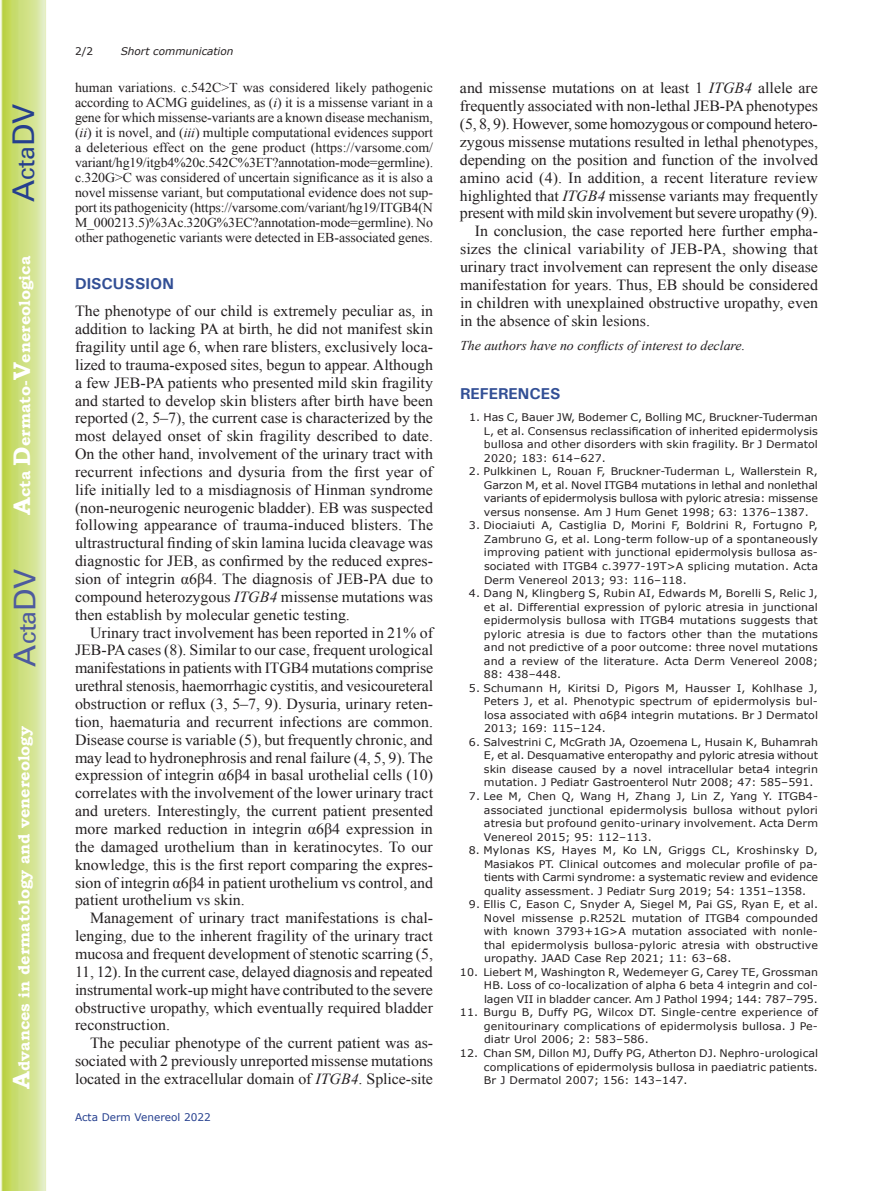
<style>
.page{position:relative;width:893px;height:1191px;background:#fff}
.page>*{position:absolute;margin:0;border:0;box-sizing:border-box;transform-origin:0 0}
.t1{font:30px "Univers";color:#4d5a9e}
.t2{font:30px "Univers";color:#253f8e}
.t3{font:700 15.75px "Bookman Old Style";color:#fff}
.t4{font:700 15.75px "Univers";color:#324f95}
.t5{font:15.45px/17.9px "Times New Roman";color:#231f20;text-align:justify}
.t6{font:13.5px/15px "Times New Roman";letter-spacing:-.005em;color:#231f20;text-align:justify}
.t7{font:italic 13.5px "Times New Roman";color:#231f20}
.t8{font:10.5px/13.5px "Verdana";letter-spacing:.01em;color:#231f20;text-align:justify;scale:1.05 1}
.t9{font:10.5px "Verdana";color:#253f8e}
.t10{font:italic 10.5px "Verdana";color:#231f20}
.t11{font:10.5px "Verdana";letter-spacing:.01em;color:#231f20}
.s1{font-size:24px}
.s2{font-style:italic}
</style>
<div class="page">
<svg style="left:1px;top:0;width:45px;height:1191px;background:#cfe084"></svg>
<h1 class="t2" style="left:6px;top:202px;width:100px;rotate:-90deg">A<span class="s1">cta</span>DV</h1>
<p class="t3" style="left:15px;top:515px;width:260px;rotate:-90deg"><span class="s1">A</span>cta <span class="s1">D</span>ermato-<span class="s1">V</span>enereologica</p>
<h1 class="t1" style="left:7px;top:666px;width:100px;rotate:-90deg">A<span class="s1">cta</span>DV</h1>
<p class="t3" style="left:15px;top:1088px;width:364px;rotate:-90deg"><span class="s1">A</span>dvances in dermatology and venereology</p>
<p class="t11" style="left:75px;top:44px;width:20px">2/2</p>
<p class="t10" style="left:121px;top:44px;width:114px">Short communication</p>
<p class="t6" style="left:75px;top:80px;width:360px">human variations. c.542C&gt;T was considered likely pathogenic according to ACMG guidelines, as (<span class="s2">i</span>) it is a missense variant in a gene for which missense-variants are a known disease mechanism, (<span class="s2">ii</span>) it is novel, and (<span class="s2">iii</span>) multiple computational evidences support a deleterious effect on the gene product (https://varsome.com/ variant/hg19/itgb4%20c.542C%3ET?annotation-mode=germline). c.320G&gt;C was considered of uncertain significance as it is also a novel missense variant, but computational evidence does not sup&shy;port its pathogenicity (https://varsome.com/variant/hg19/ITGB4(N M_000213.5)%3Ac.320G%3EC?annotation-mode=germline). No other pathogenetic variants were detected in EB-associated genes.</p>
<p class="t4" style="left:75px;top:274px;width:100px">DISCUSSION</p>
<p class="t5" style="left:75px;top:302px;width:360px">The phenotype of our child is extremely peculiar as, in addition to lacking PA at birth, he did not manifest skin fragility until age 6, when rare blisters, exclusively loca&shy;lized to trauma-exposed sites, begun to appear. Although a few JEB-PA patients who presented mild skin fragility and started to develop skin blisters after birth have been reported (2, 5–7), the current case is characterized by the most delayed onset of skin fragility described to date.<br>On the other hand, involvement of the urinary tract with recurrent infections and dysuria from the first year of life initially led to a misdiagnosis of Hinman syndrome (non-neurogenic neurogenic bladder). EB was suspected following appearance of trauma-induced blisters. The ultrastructural finding of skin lamina lucida cleavage was diagnostic for JEB, as confirmed by the reduced expres&shy;sion of integrin α6β4. The diagnosis of JEB-PA due to compound heterozygous <span class="s2">ITGB4</span> missense mutations was then establish by molecular genetic testing.</p>
<p class="t5" style="left:75px;top:623px;width:360px;text-indent:15px">Urinary tract involvement has been reported in 21% of JEB-PA cases (8). Similar to our case, frequent urological manifestations in patients with ITGB4 mutations comprise urethral stenosis, haemorrhagic cystitis, and vesicoureteral obstruction or reflux (3, 5–7, 9). Dysuria, urinary reten&shy;tion, haematuria and recurrent infections are common.<br>Disease course is variable (5), but frequently chronic, and may lead to hydronephrosis and renal failure (4, 5, 9). The expression of integrin α6β4 in basal urothelial cells (10) correlates with the involvement of the lower urinary tract and ureters. Interestingly, the current patient presented more marked reduction in integrin α6β4 expression in the damaged urothelium than in keratinocytes. To our knowledge, this is the first report comparing the expres&shy;sion of integrin α6β4 in patient urothelium vs control, and patient urothelium vs skin.</p>
<p class="t5" style="left:75px;top:909px;width:360px;text-indent:15px">Management of urinary tract manifestations is chal&shy;lenging, due to the inherent fragility of the urinary tract mucosa and frequent development of stenotic scarring (5, 11, 12). In the current case, delayed diagnosis and repeated instrumental work-up might have contributed to the severe obstructive uropathy, which eventually required bladder reconstruction.</p>
<p class="t5" style="left:75px;top:1034px;width:360px;text-indent:15px">The peculiar phenotype of the current patient was as&shy;sociated with 2 previously unreported missense mutations located in the extracellular domain of <span class="s2">ITGB4</span>. Splice-site</p>
<p class="t9" style="left:75px;top:1110px;width:137px">Acta Derm Venereol 2022</p>
<p class="t5" style="left:460px;top:79px;width:359px">and missense mutations on at least 1 <span class="s2">ITGB4</span> allele are</p>
<p class="t5" style="left:460px;top:97px;width:359px">frequently associated with non-lethal JEB-PA phenotypes</p>
<p class="t5" style="left:460px;top:115px;width:358px">(5, 8, 9). However, some homozygous or compound hetero-</p>
<p class="t5" style="left:460px;top:133px;width:359px">zygous missense mutations resulted in lethal phenotypes,</p>
<p class="t5" style="left:460px;top:150px;width:359px">depending on the position and function of the involved</p>
<p class="t5" style="left:460px;top:168px;width:359px">amino acid (4). In addition, a recent literature review</p>
<p class="t5" style="left:460px;top:186px;width:360px">highlighted that <span class="s2">ITGB4</span> missense variants may frequently</p>
<p class="t5" style="left:460px;top:204px;width:359px">present with mild skin involvement but severe uropathy (9).</p>
<p class="t5" style="left:475px;top:222px;width:344px">In conclusion, the case reported here further empha-</p>
<p class="t5" style="left:460px;top:240px;width:359px">sizes the clinical variability of JEB-PA, showing that</p>
<p class="t5" style="left:460px;top:258px;width:359px">urinary tract involvement can represent the only disease</p>
<p class="t5" style="left:460px;top:276px;width:359px">manifestation for years. Thus, EB should be considered</p>
<p class="t5" style="left:460px;top:293px;width:360px">in children with unexplained obstructive uropathy, even</p>
<p class="t5" style="left:460px;top:311px;width:192px">in the absence of skin lesions.</p>
<p class="t7" style="left:460px;top:336px;width:287px">The authors have no conflicts of interest to declare.</p>
<p class="t4" style="left:460px;top:383px;width:102px">REFERENCES</p>
<p class="t8" style="left:484px;top:411px;width:320px;text-indent:-15px">1. Has C, Bauer JW, Bodemer C, Bolling MC, Bruckner-Tuderman L, et al. Consensus reclassification of inherited epidermolysis bullosa and other disorders with skin fragility. Br J Dermatol 2020; 183: 614–627.</p>
<p class="t8" style="left:484px;top:465px;width:320px;text-indent:-15px">2. Pulkkinen L, Rouan F, Bruckner-Tuderman L, Wallerstein R, Garzon M, et al. Novel ITGB4 mutations in lethal and nonlethal variants of epidermolysis bullosa with pyloric atresia: missense versus nonsense. Am J Hum Genet 1998; 63: 1376–1387.</p>
<p class="t8" style="left:484px;top:519px;width:320px;text-indent:-15px">3. Diociaiuti A, Castiglia D, Morini F, Boldrini R, Fortugno P, Zambruno G, et al. Long-term follow-up of a spontaneously improving patient with junctional epidermolysis bullosa as&shy;sociated with ITGB4 c.3977-19T&gt;A splicing mutation. Acta Derm Venereol 2013; 93: 116–118.</p>
<p class="t8" style="left:484px;top:586px;width:320px;text-indent:-15px">4. Dang N, Klingberg S, Rubin AI, Edwards M, Borelli S, Relic J, et al. Differential expression of pyloric atresia in junctional epidermolysis bullosa with ITGB4 mutations suggests that pyloric atresia is due to factors other than the mutations and not predictive of a poor outcome: three novel mutations and a review of the literature. Acta Derm Venereol 2008; 88: 438–448.</p>
<p class="t8" style="left:484px;top:681px;width:320px;text-indent:-15px">5. Schumann H, Kiritsi D, Pigors M, Hausser I, Kohlhase J, Peters J, et al. Phenotypic spectrum of epidermolysis bul&shy;losa associated with α6β4 integrin mutations. Br J Dermatol 2013; 169: 115–124.</p>
<p class="t8" style="left:484px;top:735px;width:320px;text-indent:-15px">6. Salvestrini C, McGrath JA, Ozoemena L, Husain K, Buhamrah E, et al. Desquamative enteropathy and pyloric atresia without skin disease caused by a novel intracellular beta4 integrin mutation. J Pediatr Gastroenterol Nutr 2008; 47: 585–591.</p>
<p class="t8" style="left:484px;top:789px;width:320px;text-indent:-15px">7. Lee M, Chen Q, Wang H, Zhang J, Lin Z, Yang Y. ITGB4- associated junctional epidermolysis bullosa without pylori atresia but profound genito-urinary involvement. Acta Derm Venereol 2015; 95: 112–113.</p>
<p class="t8" style="left:484px;top:843px;width:320px;text-indent:-15px">8. Mylonas KS, Hayes M, Ko LN, Griggs CL, Kroshinsky D, Masiakos PT. Clinical outcomes and molecular profile of pa&shy;tients with Carmi syndrome: a systematic review and evidence quality assessment. J Pediatr Surg 2019; 54: 1351–1358.</p>
<p class="t8" style="left:484px;top:897px;width:320px;text-indent:-15px">9. Ellis C, Eason C, Snyder A, Siegel M, Pai GS, Ryan E, et al.<br>Novel missense p.R252L mutation of ITGB4 compounded with known 3793+1G&gt;A mutation associated with nonle&shy;thal epidermolysis bullosa-pyloric atresia with obstructive uropathy. JAAD Case Rep 2021; 11: 63–68.</p>
<p class="t8" style="left:484px;top:965px;width:320px;text-indent:-24px">10. Liebert M, Washington R, Wedemeyer G, Carey TE, Grossman HB. Loss of co-localization of alpha 6 beta 4 integrin and col&shy;lagen VII in bladder cancer. Am J Pathol 1994; 144: 787–795.</p>
<p class="t8" style="left:484px;top:1006px;width:320px;text-indent:-24px">11. Burgu B, Duffy PG, Wilcox DT. Single-centre experience of genitourinary complications of epidermolysis bullosa. J Pe&shy;diatr Urol 2006; 2: 583–586.</p>
<p class="t8" style="left:484px;top:1046px;width:320px;text-indent:-24px">12. Chan SM, Dillon MJ, Duffy PG, Atherton DJ. Nephro-urological complications of epidermolysis bullosa in paediatric patients.<br>Br J Dermatol 2007; 156: 143–147.</p>
</div>
